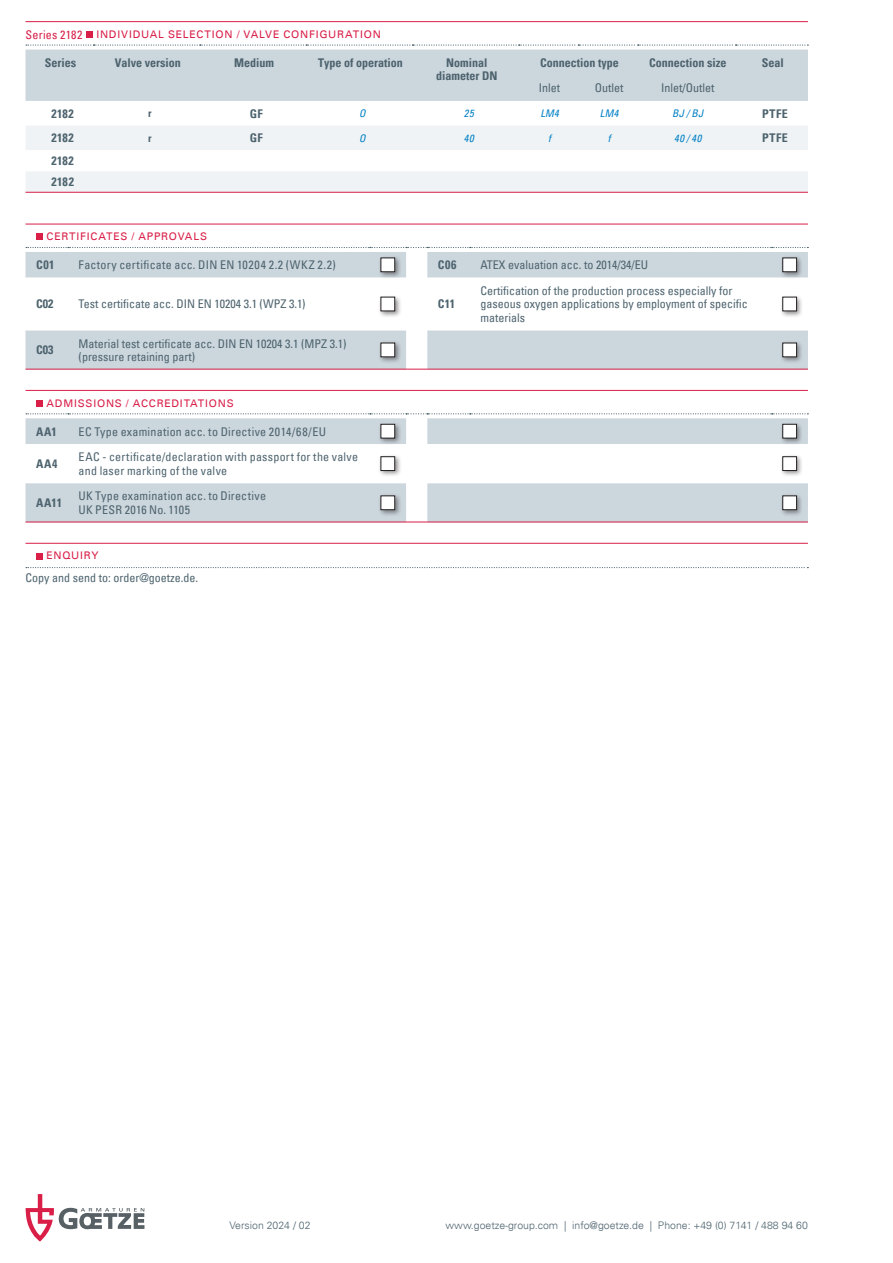
<style>
.page{position:relative;width:893px;height:1263px;background:#fff}
.page>*{position:absolute;margin:0;border:0;box-sizing:border-box;transform-origin:0 0}
.t1{font:condensed 12px/13.5px "Univers";color:#4d636e}
.t2{font:condensed 12px/13.5px "Univers";letter-spacing:.02em;color:#4d636e}
.t3{font:700 condensed 12px/13.5px "Univers";color:#4d636e;text-align:center}
.t4{font:condensed 12px "Univers";letter-spacing:.03em;color:#4d636e}
.t5{font:condensed 12px "Univers";letter-spacing:.025em;color:#d91e47}
.t6{font:700 condensed 12px/21.3px "Univers";letter-spacing:.04em;color:#4d636e}
.t7{font:10.5px "Univers";letter-spacing:.075em;color:#d91e47}
.t8{font:300 10.5px "Univers";color:#4d636e}
.t9{font:italic condensed 10.5px "Univers";letter-spacing:.02em;color:#0080c5}
.t10{font:700 condensed 10.5px "Univers";color:#4d636e}
</style>
<div class="page">
<svg style="left:26px;top:1194px;width:118px;height:47px"></svg>
<hr style="left:26px;top:543px;width:782px;height:1px;background:#d91e47">
<div style="left:36px;top:553px;width:7px;height:6px;background:#d91e47"></div>
<svg style="left:26px;top:567px;width:782px;height:1px"></svg>
<hr style="left:26px;top:390px;width:782px;height:1px;background:#d91e47">
<div style="left:36px;top:400px;width:7px;height:6px;background:#d91e47"></div>
<svg style="left:26px;top:418px;width:782px;height:104px;background:#ced6dd"></svg>
<svg style="left:26px;top:444px;width:782px;height:39px"></svg>
<svg style="left:26px;top:413px;width:782px;height:1px"></svg>
<div style="left:378px;top:421px;width:24px;height:24px;background:#231f20;opacity:.5"></div>
<div style="left:381px;top:424px;width:14px;height:14px;background:#fff"></div>
<div style="left:381px;top:424px;width:14px;height:14px;border:1px solid #231f20"></div>
<div style="left:780px;top:421px;width:24px;height:24px;background:#231f20;opacity:.5"></div>
<div style="left:783px;top:424px;width:13px;height:14px;background:#fff"></div>
<div style="left:782px;top:424px;width:15px;height:14px;border:1px solid #231f20"></div>
<div style="left:378px;top:454px;width:24px;height:24px;background:#231f20;opacity:.5"></div>
<div style="left:381px;top:457px;width:14px;height:13px;background:#fff"></div>
<div style="left:381px;top:456px;width:14px;height:15px;border:1px solid #231f20"></div>
<div style="left:780px;top:454px;width:24px;height:24px;background:#231f20;opacity:.5"></div>
<div style="left:783px;top:457px;width:13px;height:13px;background:#fff"></div>
<div style="left:782px;top:456px;width:15px;height:15px;border:1px solid #231f20"></div>
<div style="left:378px;top:493px;width:24px;height:24px;background:#231f20;opacity:.5"></div>
<div style="left:381px;top:496px;width:14px;height:14px;background:#fff"></div>
<div style="left:381px;top:495px;width:14px;height:15px;border:1px solid #231f20"></div>
<div style="left:780px;top:493px;width:24px;height:24px;background:#231f20;opacity:.5"></div>
<div style="left:783px;top:496px;width:13px;height:14px;background:#fff"></div>
<div style="left:782px;top:495px;width:15px;height:15px;border:1px solid #231f20"></div>
<hr style="left:26px;top:522px;width:782px;height:1px;background:#d91e47">
<hr style="left:26px;top:224px;width:782px;height:1px;background:#d91e47">
<div style="left:36px;top:234px;width:7px;height:6px;background:#d91e47"></div>
<svg style="left:26px;top:252px;width:782px;height:117px;background:#ced6dd"></svg>
<svg style="left:26px;top:278px;width:782px;height:52px"></svg>
<svg style="left:26px;top:247px;width:782px;height:1px"></svg>
<div style="left:378px;top:255px;width:24px;height:24px;background:#231f20;opacity:.5"></div>
<div style="left:381px;top:258px;width:14px;height:14px;background:#fff"></div>
<div style="left:381px;top:258px;width:14px;height:14px;border:1px solid #231f20"></div>
<div style="left:780px;top:255px;width:24px;height:24px;background:#231f20;opacity:.5"></div>
<div style="left:783px;top:258px;width:13px;height:14px;background:#fff"></div>
<div style="left:782px;top:258px;width:15px;height:14px;border:1px solid #231f20"></div>
<div style="left:378px;top:294px;width:24px;height:24px;background:#231f20;opacity:.5"></div>
<div style="left:381px;top:297px;width:14px;height:14px;background:#fff"></div>
<div style="left:381px;top:297px;width:14px;height:14px;border:1px solid #231f20"></div>
<div style="left:780px;top:294px;width:24px;height:24px;background:#231f20;opacity:.5"></div>
<div style="left:783px;top:297px;width:13px;height:14px;background:#fff"></div>
<div style="left:782px;top:297px;width:15px;height:14px;border:1px solid #231f20"></div>
<div style="left:378px;top:340px;width:24px;height:24px;background:#231f20;opacity:.5"></div>
<div style="left:381px;top:343px;width:14px;height:14px;background:#fff"></div>
<div style="left:381px;top:343px;width:14px;height:14px;border:1px solid #231f20"></div>
<div style="left:780px;top:340px;width:24px;height:24px;background:#231f20;opacity:.5"></div>
<div style="left:783px;top:343px;width:13px;height:14px;background:#fff"></div>
<div style="left:782px;top:343px;width:15px;height:14px;border:1px solid #231f20"></div>
<hr style="left:26px;top:369px;width:782px;height:1px;background:#d91e47">
<hr style="left:26px;top:21px;width:782px;height:1px;background:#d91e47">
<div style="left:86px;top:31px;width:6px;height:7px;background:#d91e47"></div>
<svg style="left:26px;top:126px;width:782px;height:66px;fill:#eff3f5"></svg>
<svg style="left:26px;top:45px;width:782px;height:56px;background:#cfd8df"></svg>
<hr style="left:26px;top:192px;width:782px;height:1px;background:#d91e47">
<p class="t5" style="left:26px;top:27px;width:59px">Series 2182</p>
<p class="t7" style="left:96px;top:28px;width:286px">INDIVIDUAL SELECTION / VALVE CONFIGURATION</p>
<p class="t3" style="left:45px;top:56px;width:33px">Series</p>
<p class="t3" style="left:115px;top:56px;width:67px">Valve version</p>
<p class="t3" style="left:234px;top:56px;width:41px">Medium</p>
<p class="t3" style="left:318px;top:56px;width:86px">Type of operation</p>
<p class="t3" style="left:436px;top:56px;width:63px">Nominal diameter DN</p>
<p class="t3" style="left:540px;top:56px;width:80px">Connection type</p>
<p class="t3" style="left:649px;top:56px;width:79px">Connection size</p>
<p class="t3" style="left:762px;top:56px;width:24px">Seal</p>
<p class="t1" style="left:539px;top:81px;width:23px">Inlet</p>
<p class="t1" style="left:595px;top:81px;width:30px">Outlet</p>
<p class="t1" style="left:661px;top:81px;width:55px">Inlet/Outlet</p>
<p class="t3" style="left:51px;top:106px;width:24px">2182</p>
<p class="t10" style="left:148px;top:107px;width:5px">r</p>
<p class="t3" style="left:250px;top:106px;width:14px">GF</p>
<p class="t9" style="left:359px;top:107px;width:8px">O</p>
<p class="t9" style="left:464px;top:107px;width:11px">25</p>
<p class="t9" style="left:540px;top:107px;width:20px">LM4</p>
<p class="t9" style="left:600px;top:107px;width:20px">LM4</p>
<p class="t9" style="left:672px;top:107px;width:33px">BJ / BJ</p>
<p class="t3" style="left:762px;top:106px;width:27px">PTFE</p>
<p class="t3" style="left:51px;top:131px;width:24px">2182</p>
<p class="t10" style="left:148px;top:131px;width:5px">r</p>
<p class="t3" style="left:250px;top:131px;width:14px">GF</p>
<p class="t9" style="left:359px;top:131px;width:8px">O</p>
<p class="t9" style="left:464px;top:131px;width:11px">40</p>
<p class="t9" style="left:548px;top:131px;width:4px">f</p>
<p class="t9" style="left:608px;top:131px;width:4px">f</p>
<p class="t9" style="left:674px;top:131px;width:29px">40 / 40</p>
<p class="t3" style="left:762px;top:131px;width:27px">PTFE</p>
<p class="t6" style="left:51px;top:150px;width:24px">2182<br>2182</p>
<p class="t7" style="left:46px;top:230px;width:162px">CERTIFICATES / APPROVALS</p>
<p class="t3" style="left:36px;top:258px;width:20px">C01</p>
<p class="t4" style="left:79px;top:257px;width:259px">Factory certificate acc. DIN EN 10204 2.2 (WKZ 2.2)</p>
<p class="t3" style="left:438px;top:258px;width:20px">C06</p>
<p class="t1" style="left:480px;top:258px;width:169px">ATEX evaluation acc. to 2014/34/EU</p>
<p class="t3" style="left:36px;top:297px;width:19px">C02</p>
<p class="t1" style="left:79px;top:297px;width:228px">Test certificate acc. DIN EN 10204 3.1 (WPZ 3.1)</p>
<p class="t3" style="left:438px;top:297px;width:19px">C11</p>
<p class="t1" style="left:480px;top:284px;width:269px">Certification of the production process especially for gaseous oxygen applications by employment of specific materials</p>
<p class="t3" style="left:36px;top:343px;width:19px">C03</p>
<p class="t1" style="left:79px;top:336px;width:269px">Material test certificate acc. DIN EN 10204 3.1 (MPZ 3.1) (pressure retaining part)</p>
<p class="t7" style="left:46px;top:397px;width:189px">ADMISSIONS / ACCREDITATIONS</p>
<p class="t3" style="left:36px;top:424px;width:22px">AA1</p>
<p class="t2" style="left:79px;top:424px;width:249px">EC Type examination acc. to Directive 2014/68/EU</p>
<p class="t3" style="left:36px;top:457px;width:23px">AA4</p>
<p class="t2" style="left:79px;top:450px;width:281px">EAC - certificate/declaration with passport for the valve and laser marking of the valve</p>
<p class="t3" style="left:36px;top:496px;width:27px">AA11</p>
<p class="t2" style="left:79px;top:489px;width:189px">UK Type examination acc. to Directive<br>UK PESR 2016 No. 1105</p>
<p class="t7" style="left:46px;top:549px;width:54px">ENQUIRY</p>
<p class="t1" style="left:26px;top:571px;width:174px">Copy and send to: order@goetze.de.</p>
<p class="t8" style="left:230px;top:1219px;width:82px">Version 2024 / 02</p>
<p class="t8" style="left:445px;top:1219px;width:364px">www.goetze-group.com | info@goetze.de | Phone: +49 (0) 7141 / 488 94 60</p>
</div>
